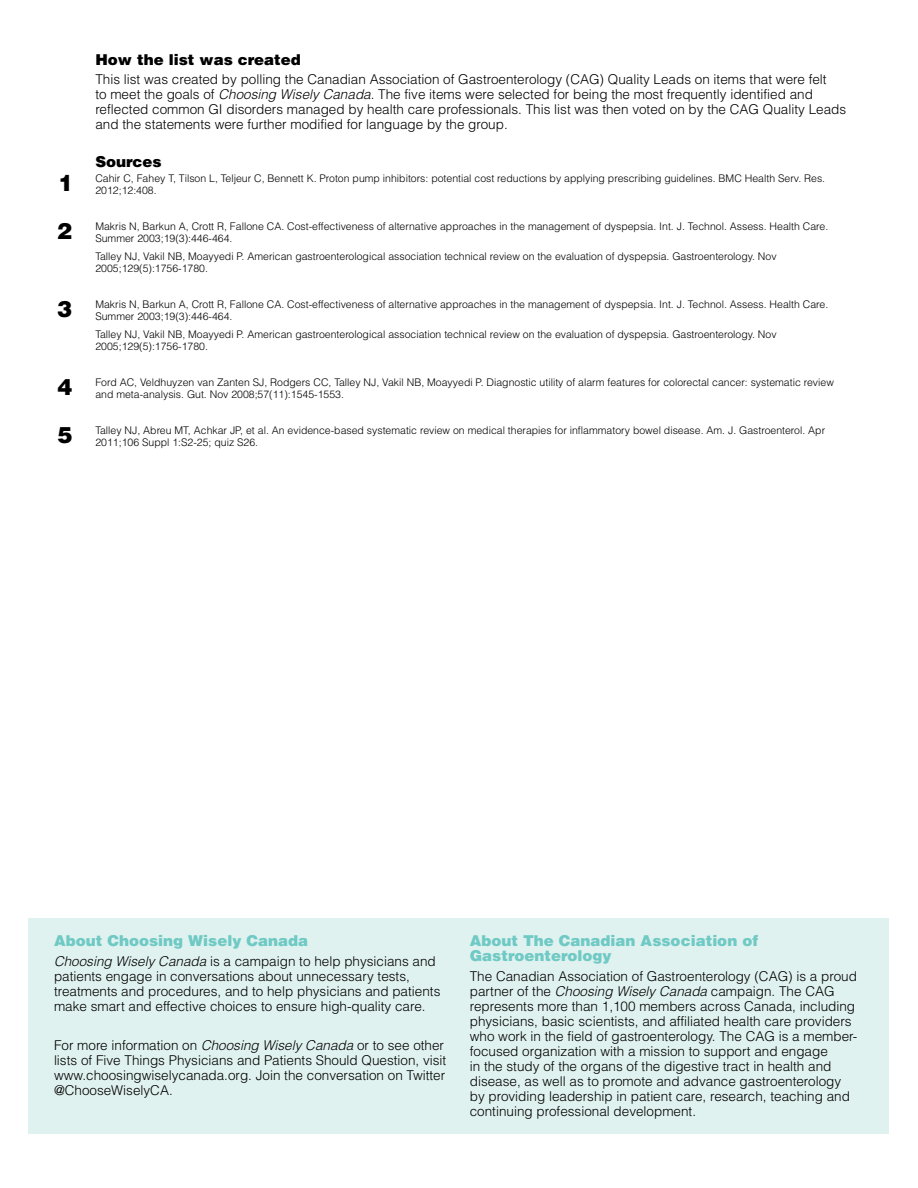
<style>
.page{position:relative;width:918px;height:1188px;background:#fff}
.page>*{position:absolute;margin:0;border:0;box-sizing:border-box;transform-origin:0 0}
.t1{font:900 22.5px/48.3px "Helvetica LT Std";color:#000}
.t2{font:900 15px/15px "Helvetica LT Std";color:#6fc9c4}
.t3{font:900 15px "Helvetica LT Std";color:#000}
.t4{font:300 13.5px/15px "Helvetica LT Std";color:#000}
.t5{font:300 10.5px/12px "Helvetica LT Std";color:#000}
.s1{font-style:italic}
</style>
<div class="page">
<div style="left:29px;top:918px;width:860px;height:216px;background:#e0f2ef"></div>
<h1 class="t1" style="left:57px;top:158px;width:18px">1<br>2</h1>
<h1 class="t1" style="left:57px;top:284px;width:17px">3</h1>
<h1 class="t1" style="left:57px;top:363px;width:17px;line-height:47.7px">4<br>5</h1>
<p class="t3" style="left:95px;top:50px;width:207px">How the list was created</p>
<p class="t4" style="left:95px;top:72px;width:752px">This list was created by polling the Canadian Association of Gastroenterology (CAG) Quality Leads on items that were felt<br>to meet the goals of <span class="s1">Choosing Wisely Canada</span>. The five items were selected for being the most frequently identified and reflected common GI disorders managed by health care professionals. This list was then voted on by the CAG Quality Leads and the statements were further modified for language by the group.</p>
<p class="t3" style="left:95px;top:152px;width:68px">Sources</p>
<p class="t5" style="left:95px;top:173px;width:731px">Cahir C, Fahey T, Tilson L, Teljeur C, Bennett K. Proton pump inhibitors: potential cost reductions by applying prescribing guidelines. BMC Health Serv. Res.<br>2012;12:408.</p>
<p class="t5" style="left:95px;top:221px;width:734px">Makris N, Barkun A, Crott R, Fallone CA. Cost-effectiveness of alternative approaches in the management of dyspepsia. Int. J. Technol. Assess. Health Care.<br>Summer 2003;19(3):446-464.</p>
<p class="t5" style="left:95px;top:251px;width:683px">Talley NJ, Vakil NB, Moayyedi P. American gastroenterological association technical review on the evaluation of dyspepsia. Gastroenterology. Nov<br>2005;129(5):1756-1780.</p>
<p class="t5" style="left:95px;top:299px;width:734px">Makris N, Barkun A, Crott R, Fallone CA. Cost-effectiveness of alternative approaches in the management of dyspepsia. Int. J. Technol. Assess. Health Care.<br>Summer 2003;19(3):446-464.</p>
<p class="t5" style="left:95px;top:329px;width:683px">Talley NJ, Vakil NB, Moayyedi P. American gastroenterological association technical review on the evaluation of dyspepsia. Gastroenterology. Nov<br>2005;129(5):1756-1780.</p>
<p class="t5" style="left:95px;top:377px;width:740px">Ford AC, Veldhuyzen van Zanten SJ, Rodgers CC, Talley NJ, Vakil NB, Moayyedi P. Diagnostic utility of alarm features for colorectal cancer: systematic review and meta-analysis. Gut. Nov 2008;57(11):1545-1553.</p>
<p class="t5" style="left:95px;top:425px;width:731px">Talley NJ, Abreu MT, Achkar JP, et al. An evidence-based systematic review on medical therapies for inflammatory bowel disease. Am. J. Gastroenterol. Apr<br>2011;106 Suppl 1:S2-25; quiz S26.</p>
<p class="t2" style="left:54px;top:933px;width:256px">About Choosing Wisely Canada</p>
<p class="t4" style="left:54px;top:954px;width:388px"><span class="s1">Choosing Wisely Canada</span> is a campaign to help physicians and patients engage in conversations about unnecessary tests, treatments and procedures, and to help physicians and patients make smart and effective choices to ensure high-quality care.</p>
<p class="t4" style="left:54px;top:1038px;width:394px">For more information on <span class="s1">Choosing Wisely Canada</span> or to see other lists of Five Things Physicians and Patients Should Question, visit www.choosingwiselycanada.org. Join the conversation on Twitter @ChooseWiselyCA.</p>
<p class="t2" style="left:470px;top:933px;width:290px">About The Canadian Association of<br>Gastroenterology</p>
<p class="t4" style="left:470px;top:969px;width:389px">The Canadian Association of Gastroenterology (CAG) is a proud partner of the <span class="s1">Choosing Wisely Canada</span> campaign. The CAG represents more than 1,100 members across Canada, including physicians, basic scientists, and affiliated health care providers who work in the field of gastroenterology. The CAG is a member&shy;focused organization with a mission to support and engage<br>in the study of the organs of the digestive tract in health and disease, as well as to promote and advance gastroenterology by providing leadership in patient care, research, teaching and continuing professional development.</p>
</div>
